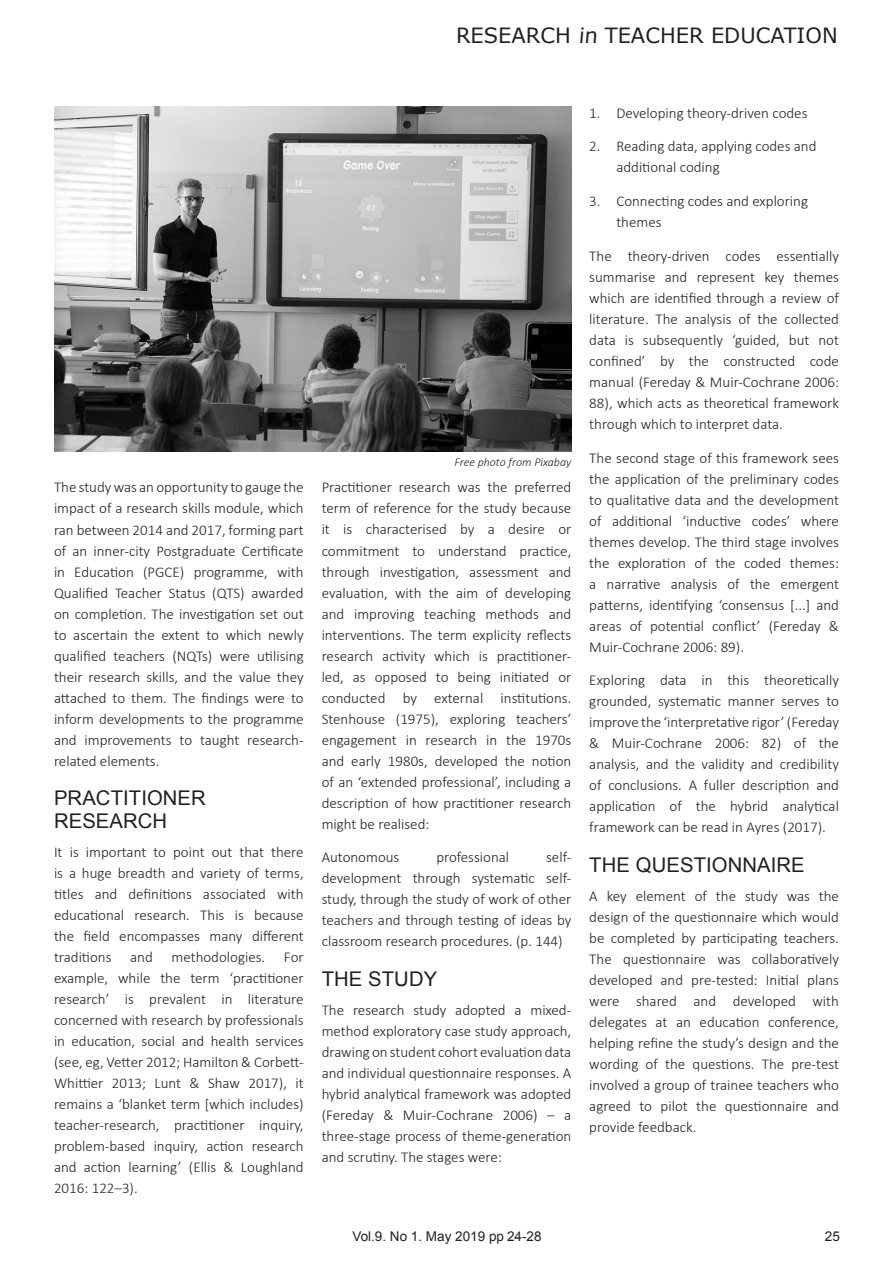
<style>
.page{position:relative;width:893px;height:1263px;background:#fff}
.page>*{position:absolute;margin:0;border:0;box-sizing:border-box;transform-origin:0 0}
.t1{font:21px "Verdana";color:#231f20}
.Subhead{font:20.25px/22.5px "Arial";letter-spacing:.005em;color:#231f20}
.Body_Copy{font:300 15px/21px "Calibri";color:#231f20;text-align:justify}
.Right_Footer{font:13.5px "Arial";color:#231f20}
.Image_caption{font:italic 300 12px "Calibri";color:#231f20}
.s1{color:#fff}
</style>
<div class="page">
<img style="left:54px;top:106px;width:517px;height:345px">
<h1 class="t1" style="left:456px;top:21px;width:383px">RESEARCH in TEACHER EDUCATION</h1>
<p class="Body_Copy" style="left:54px;top:477px;width:251px">The study was an opportunity to gauge the impact of a research skills module, which ran between 2014 and 2017, forming part of an inner-city Postgraduate Certificate in Education (PGCE) programme, with Qualified Teacher Status (QTS) awarded on completion. The investigation set out to ascertain the extent to which newly qualified teachers (NQTs) were utilising their research skills, and the value they attached to them. The findings were to inform developments to the programme and improvements to taught research&shy;related elements.</p>
<p class="Subhead" style="left:54px;top:787px;width:153px">PRACTITIONER<br>RESEARCH</p>
<p class="Body_Copy" style="left:54px;top:841px;width:251px">It is important to point out that there is a huge breadth and variety of terms, titles and definitions associated with educational research. This is because the field encompasses many different traditions and methodologies. For example, while the term ‘practitioner research’ is prevalent in literature concerned with research by professionals in education, social and health services (see, eg, Vetter 2012; Hamilton &amp; Corbett-Whittier 2013; Lunt &amp; Shaw 2017), it remains a ‘blanket term [which includes) teacher-research, practitioner inquiry, problem-based inquiry, action research and action learning’ (Ellis &amp; Loughland 2016: 122–3).</p>
<p class="Image_caption" style="left:454px;top:455px;width:118px">Free photo from Pixabay</p>
<p class="Body_Copy" style="left:322px;top:477px;width:251px">Practitioner research was the preferred term of reference for the study because it is characterised by a desire or commitment to understand practice, through investigation, assessment and evaluation, with the aim of developing and improving teaching methods and interventions. The term explicity reflects research activity which is practitioner&shy;led, as opposed to being initiated or conducted by external institutions.<br>Stenhouse (1975), exploring teachers’ engagement in research in the 1970s and early 1980s, developed the notion of an ‘extended professional’, including a description of how practitioner research might be realised:</p>
<p class="Body_Copy" style="left:322px;top:847px;width:79px">Autonomous</p>
<p class="Body_Copy" style="left:436px;top:847px;width:74px">professional</p>
<p class="Body_Copy" style="left:322px;top:847px;width:251px;text-indent:224px">self&shy;development through systematic self&shy;study, through the study of work of other teachers and through testing of ideas by classroom research procedures. (p. 144)</p>
<p class="Subhead" style="left:322px;top:968px;width:117px">THE STUDY</p>
<p class="Body_Copy" style="left:322px;top:1000px;width:251px">The research study adopted a mixed&shy;method exploratory case study approach, drawing on student cohort evaluation data and individual questionnaire responses. A hybrid analytical framework was adopted (Fereday &amp; Muir-Cochrane 2006) – a three-stage process of theme-generation and scrutiny. The stages were:</p>
<p class="Body_Copy" style="left:589px;top:102px;width:220px">1. Developing theory-driven codes</p>
<p class="Body_Copy" style="left:616px;top:136px;width:202px;text-indent:-27px">2. Reading data, applying codes and additional coding</p>
<p class="Body_Copy" style="left:616px;top:190px;width:193px;text-indent:-27px">3. Connecting codes and exploring themes</p>
<p class="Body_Copy" style="left:589px;top:245px;width:251px">The theory-driven codes essentially summarise and represent key themes which are identified through a review of literature. The analysis of the collected data is subsequently ‘guided, but not confined’ by the constructed code manual (Fereday &amp; Muir-Cochrane 2006:<br>88), which acts as theoretical framework through which to interpret data.</p>
<p class="Body_Copy" style="left:589px;top:447px;width:251px">The second stage of this framework sees the application of the preliminary codes to qualitative data and the development of additional ‘inductive codes’ where themes develop. The third stage involves the exploration of the coded themes: a narrative analysis of the emergent patterns, identifying ‘consensus [...] and areas of potential conflict’ (Fereday &amp; Muir-Cochrane 2006: 89).</p>
<p class="Body_Copy" style="left:589px;top:670px;width:251px">Exploring data in this theoretically grounded, systematic manner serves to improve the ‘interpretative rigor’ (Fereday &amp; Muir-Cochrane 2006: 82) of the analysis, and the validity and credibility of conclusions. A fuller description and application of the hybrid analytical framework can be read in Ayres (2017).</p>
<p class="Subhead" style="left:589px;top:854px;width:217px">THE QUESTIONNAIRE</p>
<p class="Body_Copy" style="left:589px;top:886px;width:251px">A key element of the study was the design of the questionnaire which would be completed by participating teachers.<br>The questionnaire was collaboratively developed and pre-tested: Initial plans were shared and developed with delegates at an education conference, helping refine the study’s design and the wording of the questions. The pre-test involved a group of trainee teachers who agreed to pilot the questionnaire and provide feedback.</p>
<p class="Right_Footer" style="left:352px;top:1227px;width:191px">Vol.9. No 1. May 2019 pp <span class="s1">00 00</span></p>
<p class="Right_Footer" style="left:507px;top:1227px;width:36px">24-28</p>
<p class="Right_Footer" style="left:825px;top:1227px;width:17px">25</p>
</div>
